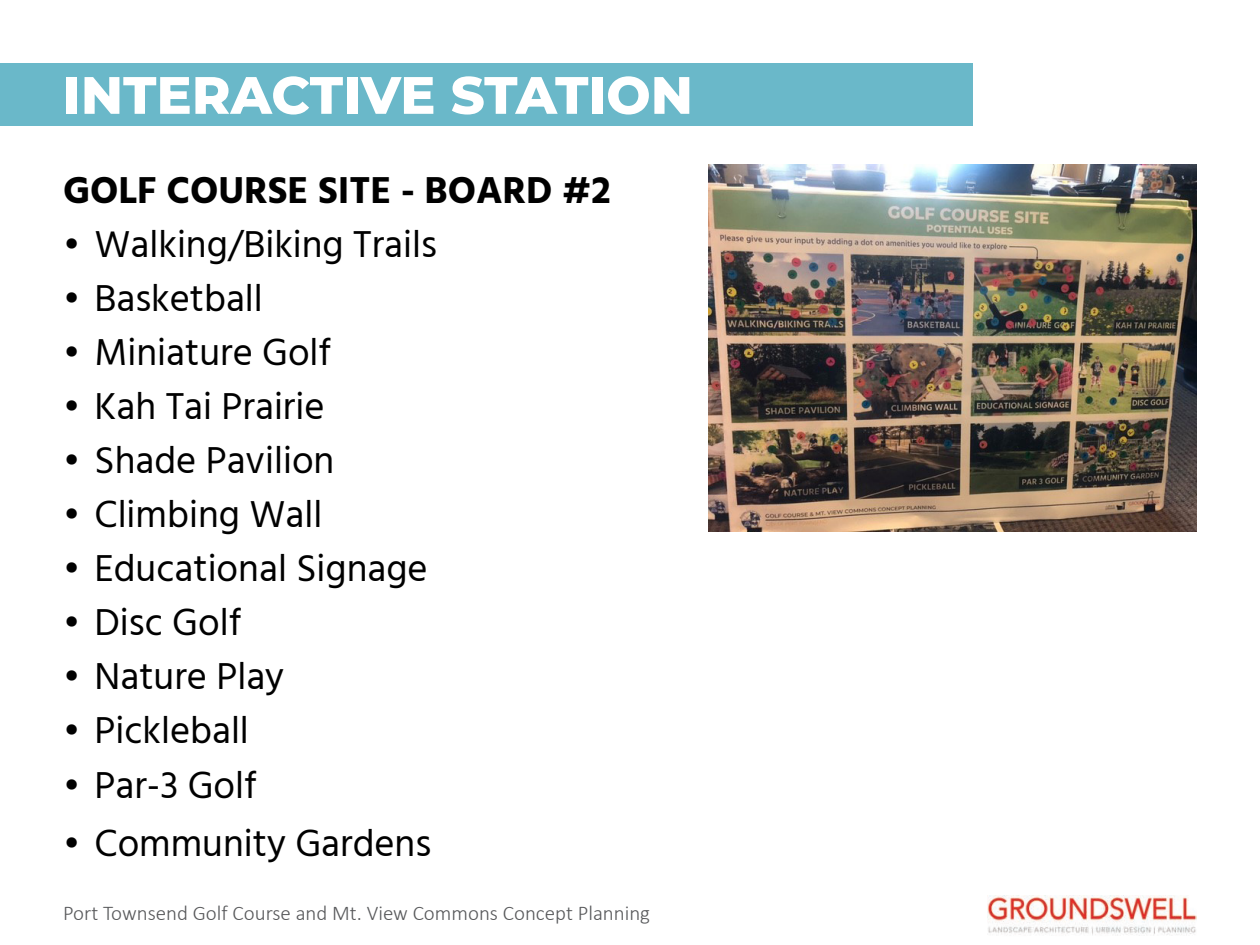
<style>
.page{position:relative;width:1260px;height:945px;background:#fff}
.page>*{position:absolute;margin:0;border:0;box-sizing:border-box;transform-origin:0 0}
.subject_headers{font:100 52.5px "Montserrat";color:#fff}
.t1{font:38.5px "Hind Madurai";color:#000}
.t2{font:700 38.5px "Hind Madurai";color:#000}
.t3{font:300 21px "Calibri";color:#57585a}
</style>
<div class="page">
<img style="left:988px;top:896px;width:209px;height:40px">
<div style="left:0;top:63px;width:973px;height:63px;background:#6ab8c9"></div>
<img style="left:709px;top:165px;width:488px;height:366px">
<p class="subject_headers" style="left:63px;top:60px;width:631px">INTERACTIVE STATION</p>
<p class="t2" style="left:63px;top:165px;width:549px">GOLF COURSE SITE - BOARD #2</p>
<p class="t1" style="left:63px;top:221px;width:375px">• Walking/Biking Trails</p>
<p class="t1" style="left:63px;top:275px;width:201px">• Basketball</p>
<p class="t1" style="left:63px;top:329px;width:270px">• Miniature Golf</p>
<p class="t1" style="left:63px;top:383px;width:263px">• Kah Tai Prairie</p>
<p class="t1" style="left:63px;top:437px;width:273px">• Shade Pavilion</p>
<p class="t1" style="left:63px;top:491px;width:261px">• Climbing Wall</p>
<p class="t1" style="left:63px;top:545px;width:366px">• Educational Signage</p>
<p class="t1" style="left:63px;top:600px;width:180px">• Disc Golf</p>
<p class="t1" style="left:63px;top:654px;width:223px">• Nature Play</p>
<p class="t1" style="left:63px;top:708px;width:187px">• Pickleball</p>
<p class="t1" style="left:63px;top:762px;width:195px">• Par-3 Golf</p>
<p class="t1" style="left:63px;top:820px;width:370px">• Community Gardens</p>
<p class="t3" style="left:63px;top:900px;width:589px">Port Townsend Golf Course and Mt. View Commons Concept Planning</p>
</div>
